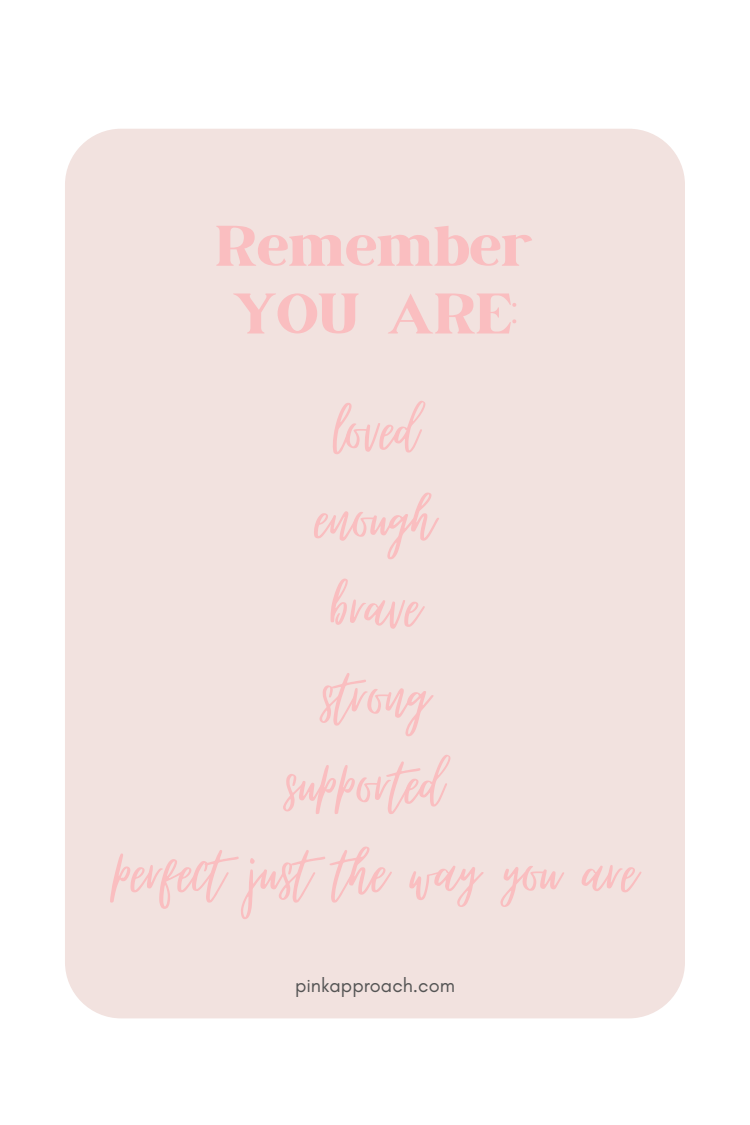
<style>
.page{position:relative;width:750px;height:1125px;background:#fff}
.page>*{position:absolute;margin:0;border:0;box-sizing:border-box;transform-origin:0 0}
.t1{font:89px/88.5px "Virtual";color:#fabec0;text-align:center}
.t2{font:68.1px/67.7px "March";color:#fabec0}
.t3{font:20px "Glacial Indifference";color:#545454}
</style>
<div class="page">
<div style="left:65px;top:129px;width:620px;height:889px;background:#f2e2df;border-radius:56px"></div>
<p class="t2" style="left:216px;top:215px;width:319px">Remember<br>YOU ARE:</p>
<h2 class="t1" style="left:113px;top:386px;width:526px">loved<br>enough<br>brave<br>strong<br>supported<br>perfect just the way you are</h2>
<h1 class="t3" style="left:295px;top:973px;width:161px">pinkapproach.com</h1>
</div>
